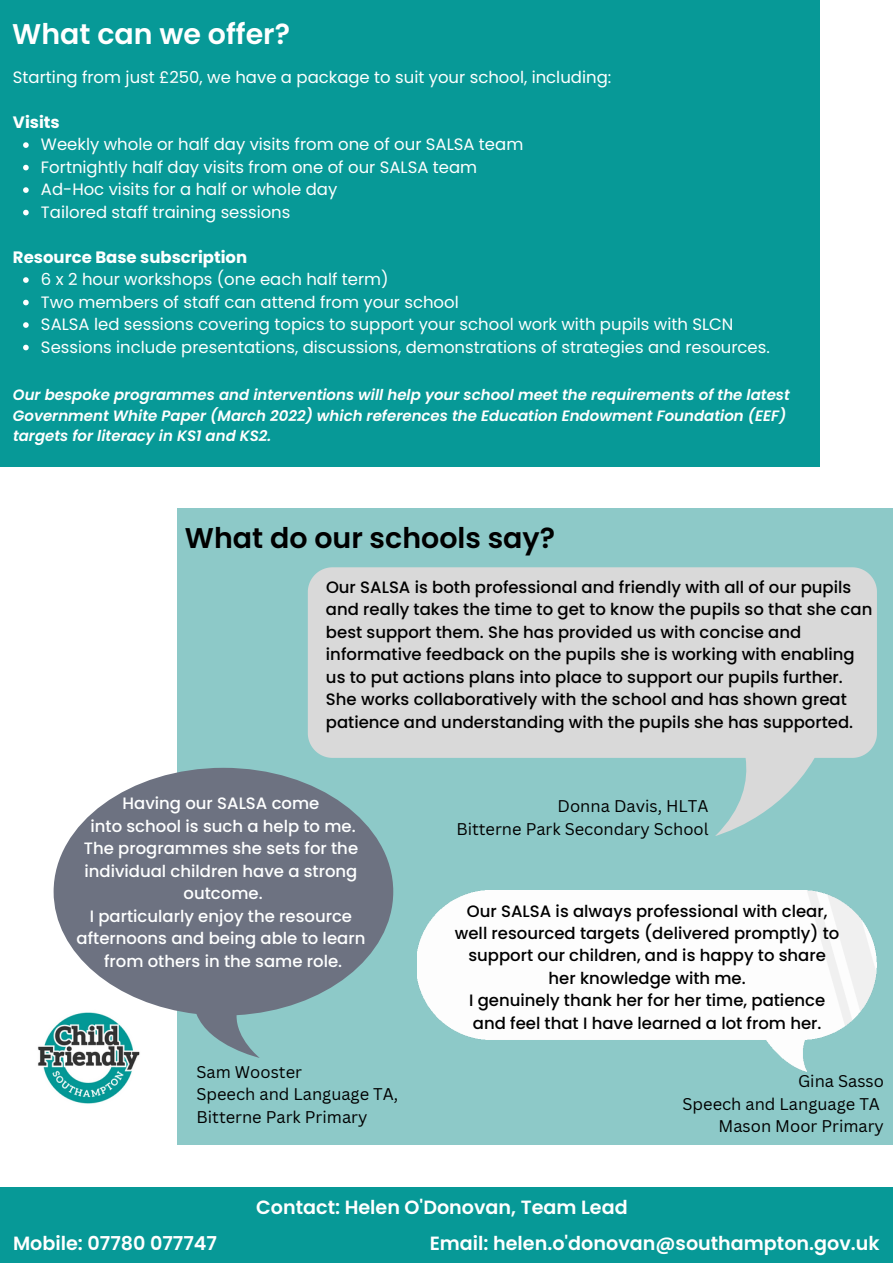
<style>
.page{position:relative;width:893px;height:1264px;background:#fff}
.page>*{position:absolute;margin:0;border:0;box-sizing:border-box;transform-origin:0 0}
.t1{font:600 28.5px "Poppins";color:#000}
.t2{font:600 28.5px "Poppins";color:#fff}
.t3{font:600 19.2px "Poppins";color:#fff}
.t4{font:500 16.5px/22.5px "Poppins";color:#000;text-align:center}
.t5{font:16.5px "Poppins";color:#feffff}
.t6{font:500 16.5px/22.5px "Poppins";color:#feffff;text-align:center}
.t7{font:16.5px/22.5px "Canva Sans";color:#000;text-align:right}
.t8{font:700 16.5px "Poppins";color:#feffff}
.t9{font:italic 600 15px/20.2px "Poppins";color:#fff}
</style>
<div class="page">
<div style="left:0;top:0;width:819px;height:466px;background:#079997"></div>
<div style="left:177px;top:508px;width:715px;height:636px;background:#8dc9c8"></div>
<img style="left:417px;top:890px;width:459px;height:181px">
<svg style="left:23px;top:142px;width:6px;height:6px"></svg>
<svg style="left:23px;top:165px;width:6px;height:5px"></svg>
<svg style="left:23px;top:187px;width:6px;height:6px"></svg>
<svg style="left:23px;top:210px;width:6px;height:5px"></svg>
<svg style="left:23px;top:277px;width:6px;height:6px"></svg>
<svg style="left:23px;top:300px;width:6px;height:5px"></svg>
<svg style="left:23px;top:322px;width:6px;height:6px"></svg>
<svg style="left:23px;top:345px;width:6px;height:5px"></svg>
<img style="left:37px;top:1028px;width:100px;height:76px">
<svg style="left:54px;top:767px;width:339px;height:290px;fill:#6d7281"></svg>
<svg style="left:308px;top:567px;width:568px;height:269px;fill:#d9d9d9"></svg>
<div style="left:0;top:1187px;width:892px;height:75px;background:#079997"></div>
<p class="t2" style="left:12px;top:14px;width:279px">What can we offer?</p>
<p class="t5" style="left:13px;top:65px;width:600px">Starting from just £250, we have a package to suit your school, including:</p>
<p class="t8" style="left:13px;top:110px;width:48px">Visits</p>
<p class="t5" style="left:41px;top:133px;width:484px">Weekly whole or half day visits from one of our SALSA team</p>
<p class="t5" style="left:41px;top:155px;width:437px">Fortnightly half day visits from one of our SALSA team</p>
<p class="t5" style="left:41px;top:178px;width:298px">Ad-Hoc visits for a half or whole day</p>
<p class="t5" style="left:41px;top:200px;width:251px">Tailored staff training sessions</p>
<p class="t8" style="left:13px;top:245px;width:236px">Resource Base subscription</p>
<p class="t5" style="left:41px;top:268px;width:349px">6 x 2 hour workshops (one each half term)</p>
<p class="t5" style="left:41px;top:290px;width:419px">Two members of staff can attend from your school</p>
<p class="t5" style="left:41px;top:313px;width:694px">SALSA led sessions covering topics to support your school work with pupils with SLCN</p>
<p class="t5" style="left:41px;top:335px;width:730px">Sessions include presentations, discussions, demonstrations of strategies and resources.</p>
<p class="t9" style="left:13px;top:385px;width:778px">Our bespoke programmes and interventions will help your school meet the requirements of the latest<br>Government White Paper (March 2022) which references the Education Endowment Foundation (EEF) targets for literacy in KS1 and KS2.</p>
<p class="t1" style="left:185px;top:517px;width:371px">What do our schools say?</p>
<p class="t4" style="left:326px;top:576px;width:548px;text-align:left">Our SALSA is both professional and friendly with all of our pupils and really takes the time to get to know the pupils so that she can best support them. She has provided us with concise and informative feedback on the pupils she is working with enabling us to put actions plans into place to support our pupils further.<br>She works collaboratively with the school and has shown great patience and understanding with the pupils she has supported.</p>
<p class="t6" style="left:122px;top:792px;width:198px">Having our SALSA come</p>
<p class="t7" style="left:456px;top:794px;width:254px">Donna Davis, HLTA<br>Bitterne Park Secondary School</p>
<p class="t6" style="left:77px;top:814px;width:290px">into school is such a help to me.<br>The programmes she sets for the individual children have a strong outcome.<br>I particularly enjoy the resource afternoons and being able to learn from others in the same role.</p>
<p class="t4" style="left:455px;top:899px;width:386px">Our SALSA is always professional with clear, well resourced targets (delivered promptly) to support our children, and is happy to share her knowledge with me.<br>I genuinely thank her for her time, patience and feel that I have learned a lot from her.</p>
<p class="t7" style="left:196px;top:1059px;width:107px">Sam Wooster</p>
<p class="t7" style="left:196px;top:1082px;width:203px">Speech and Language TA,</p>
<p class="t7" style="left:196px;top:1104px;width:172px">Bitterne Park Primary</p>
<p class="t3" style="left:256px;top:1193px;width:373px">Contact: Helen O'Donovan, Team Lead</p>
<p class="t7" style="left:798px;top:1069px;width:87px">Gina Sasso</p>
<p class="t7" style="left:682px;top:1091px;width:199px">Speech and Language TA</p>
<p class="t7" style="left:718px;top:1114px;width:167px">Mason Moor Primary</p>
<p class="t3" style="left:13px;top:1229px;width:205px">Mobile: 07780 077747</p>
<p class="t3" style="left:429px;top:1229px;width:451px">Email: helen.o'donovan@southampton.gov.uk</p>
</div>
